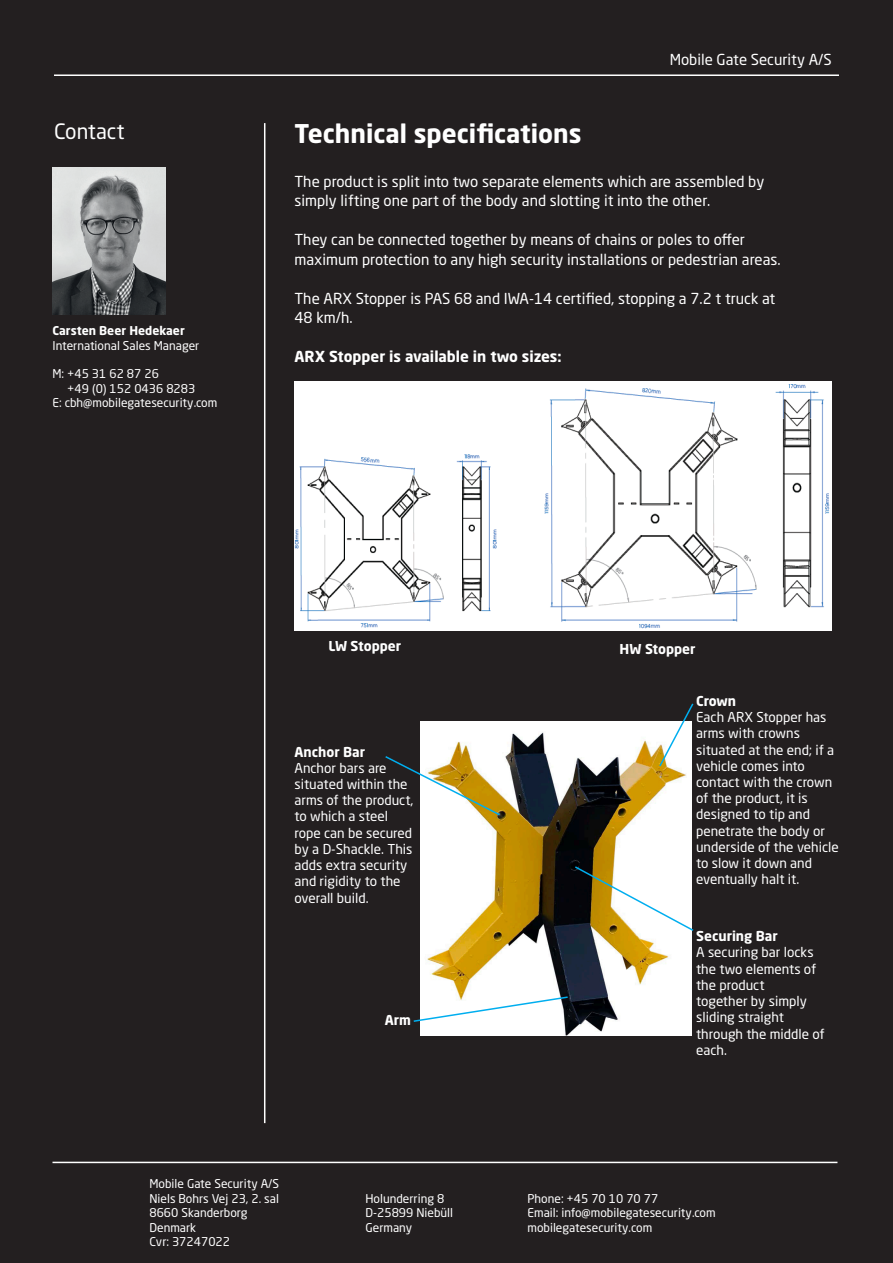
<style>
.page{position:relative;width:893px;height:1263px;background:#231f20}
.page>*{position:absolute;margin:0;border:0;box-sizing:border-box;transform-origin:0 0}
.t1{font:700 25.5px "Neo Sans Std";color:#fff}
.t2{font:21px "Neo Sans Std";color:#fff}
.t3{font:15px/19.5px "Neo Sans Std";color:#fff}
.t4{font:700 15px "Neo Sans Std";color:#fff}
.t5{font:13.5px/16.2px "Neo Sans Std";color:#fff}
.t6{font:700 13.5px "Neo Sans Std";color:#fff}
.t7{font:12px "Neo Sans Std";color:#fff}
.t8{font:700 12px "Neo Sans Std";color:#fff}
</style>
<div class="page">
<img style="left:52px;top:168px;width:114px;height:147px">
<hr style="left:52px;top:1162px;width:785px;height:1px;background:#fff">
<hr style="left:54px;top:74px;width:785px;height:2px;background:#fff">
<hr style="left:264px;top:123px;width:1px;height:1000px;background:#fff">
<img style="left:420px;top:721px;width:272px;height:314px">
<svg style="left:384px;top:755px;width:117px;height:62px"></svg>
<svg style="left:658px;top:702px;width:37px;height:66px"></svg>
<svg style="left:573px;top:865px;width:122px;height:67px"></svg>
<svg style="left:412px;top:995px;width:157px;height:28px"></svg>
<img style="left:294px;top:381px;width:537px;height:249px">
<div style="left:294px;top:397px;width:102px;height:20px;background:#fff"></div>
<p class="t3" style="left:670px;top:50px;width:164px">Mobile Gate Security A/S</p>
<p class="t2" style="left:54px;top:119px;width:72px">Contact</p>
<p class="t1" style="left:294px;top:117px;width:289px">Technical specifications</p>
<p class="t3" style="left:294px;top:171px;width:471px">The product is split into two separate elements which are assembled by simply lifting one part of the body and slotting it into the other.</p>
<p class="t3" style="left:294px;top:230px;width:488px">They can be connected together by means of chains or poles to offer maximum protection to any high security installations or pedestrian areas.</p>
<p class="t3" style="left:294px;top:288px;width:482px">The ARX Stopper is PAS 68 and IWA-14 certified, stopping a 7.2 t truck at<br>48 km/h.</p>
<p class="t4" style="left:294px;top:347px;width:269px">ARX Stopper is available in two sizes:</p>
<p class="t8" style="left:52px;top:323px;width:134px">Carsten Beer Hedekaer</p>
<p class="t7" style="left:52px;top:338px;width:148px">International Sales Manager</p>
<p class="t7" style="left:52px;top:367px;width:108px">M: +45 31 62 87 26</p>
<p class="t7" style="left:67px;top:381px;width:130px">+49 (0) 152 0436 8283</p>
<p class="t7" style="left:52px;top:395px;width:166px">E: cbh@mobilegatesecurity.com</p>
<p class="t6" style="left:328px;top:637px;width:74px">LW Stopper</p>
<p class="t6" style="left:620px;top:640px;width:77px">HW Stopper</p>
<p class="t6" style="left:294px;top:743px;width:72px">Anchor Bar</p>
<p class="t5" style="left:294px;top:760px;width:94px">Anchor bars are</p>
<p class="t5" style="left:294px;top:776px;width:120px">situated within the arms of the product, to which a steel</p>
<p class="t5" style="left:294px;top:824px;width:120px">rope can be secured by a D-Shackle. This adds extra security and rigidity to the overall build.</p>
<p class="t6" style="left:385px;top:1012px;width:28px">Arm</p>
<p class="t6" style="left:696px;top:692px;width:42px">Crown</p>
<p class="t5" style="left:696px;top:709px;width:132px">Each ARX Stopper has</p>
<p class="t5" style="left:696px;top:725px;width:140px">arms with crowns situated at the end; if a vehicle comes into</p>
<p class="t5" style="left:696px;top:774px;width:144px">contact with the crown of the product, it is designed to tip and penetrate the body or underside of the vehicle to slow it down and eventually halt it.</p>
<p class="t6" style="left:696px;top:928px;width:83px">Securing Bar</p>
<p class="t5" style="left:696px;top:944px;width:122px">A securing bar locks the two elements of the product</p>
<p class="t5" style="left:696px;top:993px;width:112px">together by simply</p>
<p class="t5" style="left:696px;top:1009px;width:130px">sliding straight through the middle of each.</p>
<p class="t7" style="left:149px;top:1176px;width:131px">Mobile Gate Security A/S</p>
<p class="t7" style="left:149px;top:1191px;width:131px">Niels Bohrs Vej 23, 2. sal</p>
<p class="t7" style="left:365px;top:1191px;width:80px">Holunderring 8</p>
<p class="t7" style="left:527px;top:1191px;width:132px">Phone: +45 70 10 70 77</p>
<p class="t7" style="left:149px;top:1205px;width:99px">8660 Skanderborg</p>
<p class="t7" style="left:365px;top:1205px;width:89px">D-25899 Niebüll</p>
<p class="t7" style="left:527px;top:1205px;width:190px">Email: info@mobilegatesecurity.com</p>
<p class="t7" style="left:149px;top:1220px;width:48px">Denmark</p>
<p class="t7" style="left:365px;top:1220px;width:48px">Germany</p>
<p class="t7" style="left:527px;top:1220px;width:126px">mobilegatesecurity.com</p>
<p class="t7" style="left:149px;top:1234px;width:82px">Cvr: 37247022</p>
</div>
